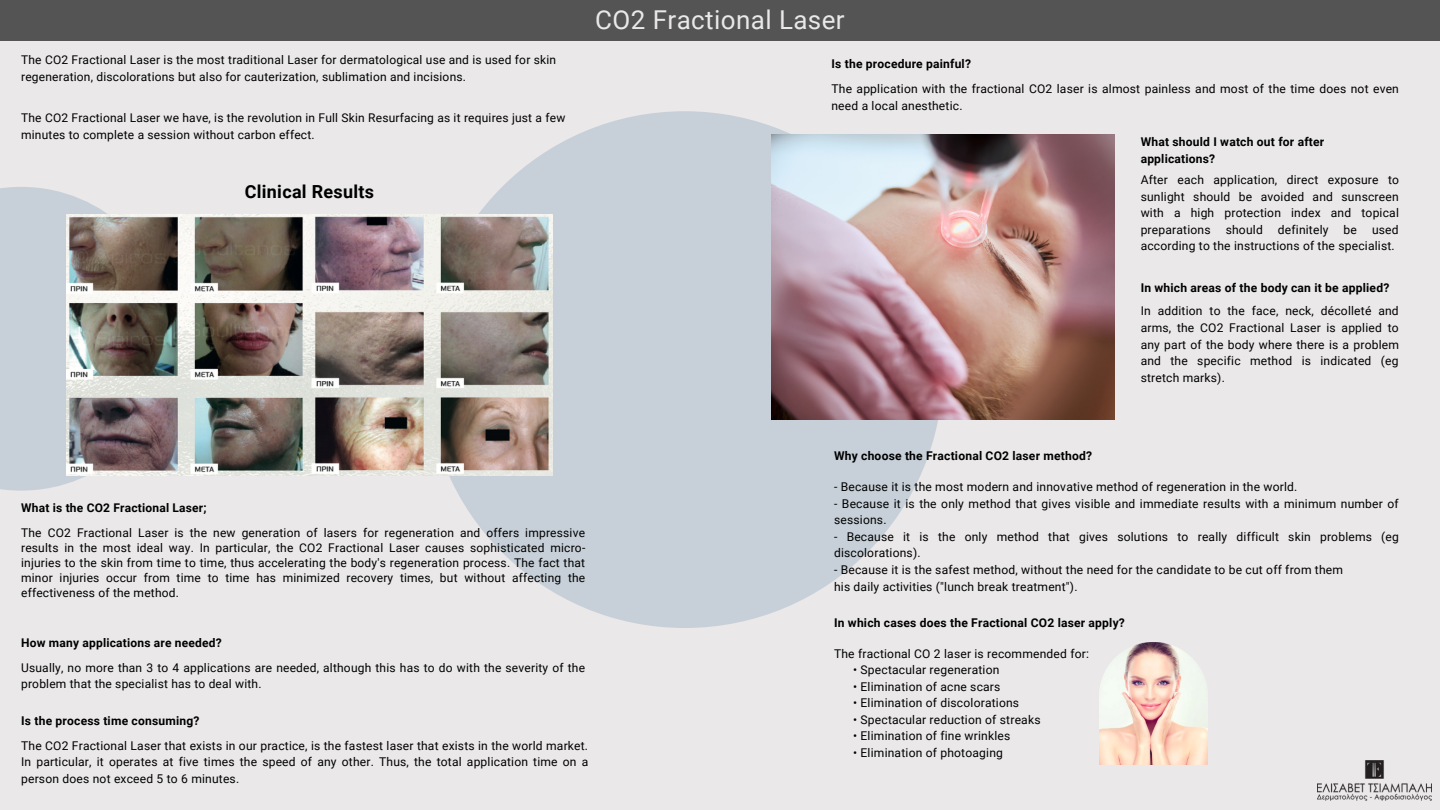
<style>
.page{position:relative;width:1440px;height:810px;background:#eae8e8}
.page>*{position:absolute;margin:0;border:0;box-sizing:border-box;transform-origin:0 0}
.t1{font:26px "Roboto";letter-spacing:.015em;color:#eae8e8}
.t2{font:700 18px "Roboto";letter-spacing:.015em;color:#000}
.t3{font:12.1px/16.6px "Roboto";letter-spacing:.015em;color:#000;text-align:justify}
.t4{font:700 12.1px/16.6px "Roboto";letter-spacing:.015em;color:#000}
.t5{font:12px/15px "Roboto";letter-spacing:.015em;color:#000}
.t6{font:700 12px "Roboto";letter-spacing:.015em;color:#000}
</style>
<div class="page">
<div style="left:0;top:0;width:1440px;height:40px;background:#545454"></div>
<svg style="left:0;top:187px;width:170px;height:304px;fill:#c7d0d8"></svg>
<div style="left:426px;top:111px;width:517px;height:517px;background:#c7d0d8;border-radius:50%"></div>
<img style="left:66px;top:214px;width:486px;height:261px">
<img style="left:1100px;top:643px;width:108px;height:122px">
<img style="left:771px;top:135px;width:344px;height:285px">
<img style="left:1317px;top:760px;width:114px;height:40px">
<p class="t5" style="left:21px;top:52px;width:536px;line-height:16.5px">The CO2 Fractional Laser is the most traditional Laser for dermatological use and is used for skin regeneration, discolorations but also for cauterization, sublimation and incisions.</p>
<p class="t5" style="left:21px;top:110px;width:546px;line-height:16.5px">The CO2 Fractional Laser we have, is the revolution in Full Skin Resurfacing as it requires just a few minutes to complete a session without carbon effect.</p>
<p class="t2" style="left:245px;top:181px;width:131px">Clinical Results</p>
<p class="t1" style="left:595px;top:5px;width:251px">CO2 Fractional Laser</p>
<p class="t4" style="left:831px;top:56px;width:141px">Is the procedure painful?</p>
<p class="t3" style="left:831px;top:81px;width:569px">The application with the fractional CO2 laser is almost painless and most of the time does not even need a local anesthetic.</p>
<p class="t4" style="left:1141px;top:134px;width:185px">What should I watch out for after applications?</p>
<p class="t3" style="left:1141px;top:172px;width:260px">After each application, direct exposure to sunlight should be avoided and sunscreen with a high protection index and topical preparations should definitely be used according to the instructions of the specialist.</p>
<p class="t4" style="left:1141px;top:279px;width:250px">In which areas of the body can it be applied?</p>
<p class="t3" style="left:1141px;top:303px;width:260px">In addition to the face, neck, décolleté and arms, the CO2 Fractional Laser is applied to any part of the body where there is a problem and the specific method is indicated (eg stretch marks).</p>
<p class="t6" style="left:21px;top:501px;width:187px">What is the CO2 Fractional Laser;</p>
<p class="t5" style="left:21px;top:525px;width:566px;text-align:justify">The CO2 Fractional Laser is the new generation of lasers for regeneration and offers impressive results in the most ideal way. In particular, the CO2 Fractional Laser causes sophisticated micro&shy;injuries to the skin from time to time, thus accelerating the body's regeneration process. The fact that minor injuries occur from time to time has minimized recovery times, but without affecting the effectiveness of the method.</p>
<p class="t6" style="left:21px;top:636px;width:202px">How many applications are needed?</p>
<p class="t5" style="left:21px;top:659px;width:565px;line-height:16.5px">Usually, no more than 3 to 4 applications are needed, although this has to do with the severity of the problem that the specialist has to deal with.</p>
<p class="t4" style="left:21px;top:712px;width:180px">Is the process time consuming?</p>
<p class="t3" style="left:21px;top:737px;width:569px">The CO2 Fractional Laser that exists in our practice, is the fastest laser that exists in the world market.<br>In particular, it operates at five times the speed of any other. Thus, the total application time on a person does not exceed 5 to 6 minutes.</p>
<p class="t4" style="left:834px;top:448px;width:260px">Why choose the Fractional CO2 laser method?</p>
<p class="t3" style="left:834px;top:479px;width:465px">- Because it is the most modern and innovative method of regeneration in the world.</p>
<p class="t3" style="left:834px;top:495px;width:566px">- Because it is the only method that gives visible and immediate results with a minimum number of sessions.</p>
<p class="t3" style="left:834px;top:528px;width:566px">- Because it is the only method that gives solutions to really difficult skin problems (eg discolorations).</p>
<p class="t3" style="left:834px;top:561px;width:511px">- Because it is the safest method, without the need for the candidate to be cut off from them</p>
<p class="t3" style="left:834px;top:578px;width:245px">his daily activities ("lunch break treatment").</p>
<p class="t4" style="left:834px;top:614px;width:292px">In which cases does the Fractional CO2 laser apply?</p>
<p class="t3" style="left:834px;top:645px;width:256px">The fractional CO 2 laser is recommended for:</p>
<p class="t3" style="left:853px;top:662px;width:148px">• Spectacular regeneration</p>
<p class="t3" style="left:853px;top:678px;width:149px">• Elimination of acne scars</p>
<p class="t3" style="left:853px;top:695px;width:168px">• Elimination of discolorations</p>
<p class="t3" style="left:853px;top:711px;width:189px">• Spectacular reduction of streaks</p>
<p class="t3" style="left:853px;top:728px;width:159px">• Elimination of fine wrinkles</p>
<p class="t3" style="left:853px;top:745px;width:151px">• Elimination of photoaging</p>
</div>
